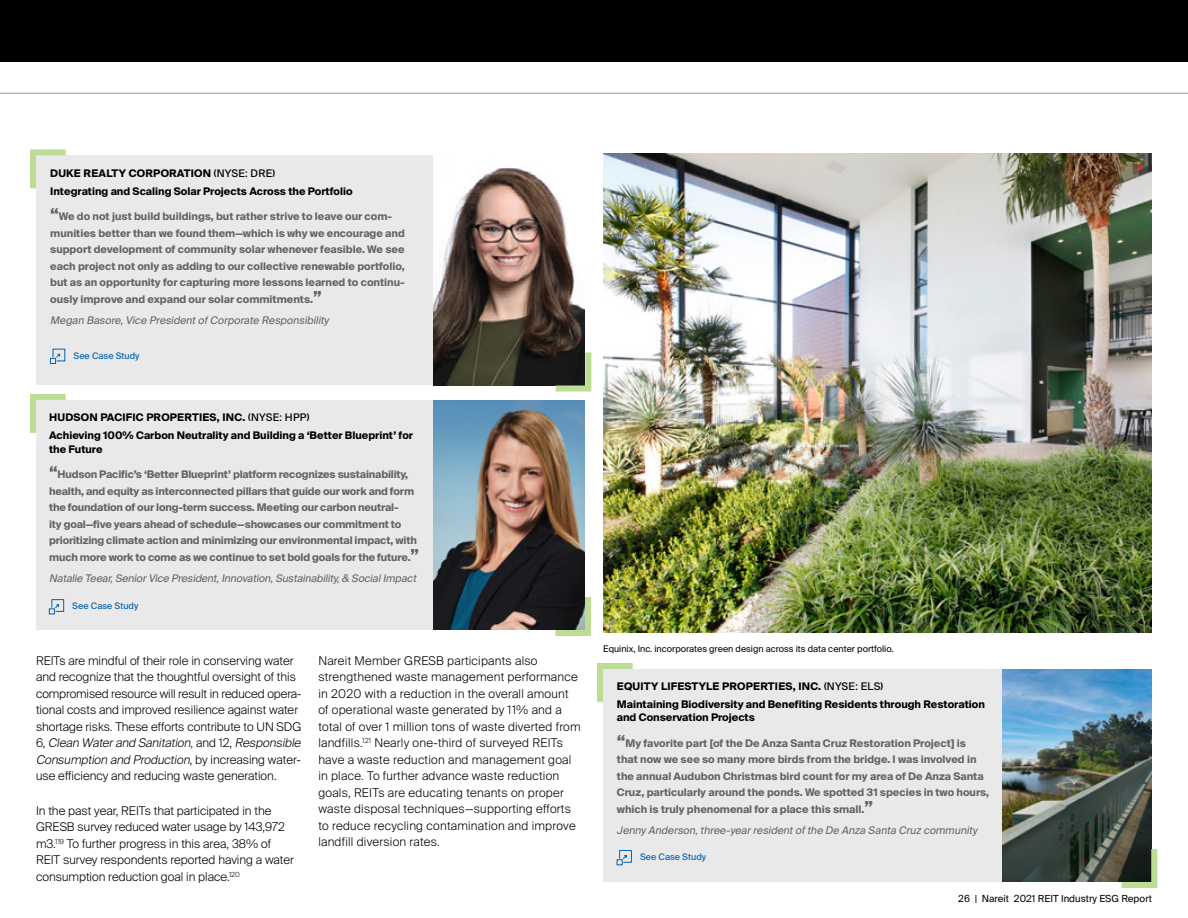
<style>
.page{position:relative;width:1188px;height:918px;background:#fff}
.page>*{position:absolute;margin:0;border:0;box-sizing:border-box;transform-origin:0 0}
.Text{font:300 12px/16.5px "Suisse Intl";letter-spacing:.015em;color:#000}
.CS_Teaser_Quote{font:700 10.5px/16.5px "Suisse Intl";color:#636466}
.CS_Teaser_Title{font:700 10.5px/13.5px "Suisse Intl";color:#000}
.CS_Teaser_Quote_Auth{font:italic 10.5px "Suisse Intl";color:#636466}
.CS_Teaser_Corp_Name{font:700 10.5px "Suisse Intl";letter-spacing:.02em;color:#000}
.t1{font:9.75px "Suisse Intl";color:#000}
.Photo_Caption_Member{font:9px "Suisse Intl";color:#000}
.t2{font:9px "Suisse Intl";color:#0562af}
.s1{font-weight:400}
.s2{font-size:16.5px}
.s3{font-style:italic}
</style>
<div class="page">
<div style="left:0;top:0;width:1188px;height:62px;background:#000"></div>
<img style="left:603px;top:153px;width:549px;height:479px">
<div style="left:36px;top:155px;width:548px;height:230px;background:#eae9e9"></div>
<svg style="left:30px;top:149px;width:36px;height:40px"></svg>
<img style="left:434px;top:159px;width:151px;height:227px">
<svg style="left:550px;top:346px;width:42px;height:46px;background:#4c5242"></svg>
<div style="left:36px;top:400px;width:547px;height:230px;background:#eae9e9"></div>
<svg style="left:30px;top:393px;width:36px;height:40px"></svg>
<img style="left:434px;top:400px;width:151px;height:230px">
<svg style="left:549px;top:591px;width:42px;height:45px;background:#495144"></svg>
<div style="left:603px;top:669px;width:547px;height:212px;background:#eae9e9"></div>
<svg style="left:597px;top:663px;width:36px;height:39px"></svg>
<img style="left:1003px;top:669px;width:148px;height:213px">
<svg style="left:1116px;top:843px;width:42px;height:45px;background:#545d48"></svg>
<hr style="left:0;top:93px;width:1188px;height:1px;background:#989897">
<svg style="left:50px;top:349px;width:15px;height:15px"></svg>
<svg style="left:49px;top:599px;width:15px;height:15px"></svg>
<svg style="left:617px;top:850px;width:15px;height:15px"></svg>
<p class="CS_Teaser_Corp_Name" style="left:50px;top:167px;width:226px">DUKE REALTY CORPORATION <span class="s1">(NYSE: DRE)</span></p>
<p class="CS_Teaser_Title" style="left:50px;top:184px;width:304px">Integrating and Scaling Solar Projects Across the Portfolio</p>
<p class="CS_Teaser_Quote" style="left:50px;top:208px;width:356px"><span class="s2">“</span>We do not just build buildings, but rather strive to leave our com&shy;munities better than we found them—which is why we encourage and support development of community solar whenever feasible. We see each project not only as adding to our collective renewable portfolio, but as an opportunity for capturing more lessons learned to continu&shy;ously improve and expand our solar commitments.<span class="s2">”</span></p>
<p class="CS_Teaser_Quote_Auth" style="left:50px;top:314px;width:282px">Megan Basore,Vice PresidentofCorporate Responsibility</p>
<p class="t2" style="left:73px;top:351px;width:68px">See Case Study</p>
<p class="CS_Teaser_Corp_Name" style="left:49px;top:411px;width:262px">HUDSON PACIFIC PROPERTIES, INC. <span class="s1">(NYSE: HPP)</span></p>
<p class="CS_Teaser_Title" style="left:49px;top:429px;width:366px">Achieving 100% Carbon Neutrality and Building a ‘Better Blueprint’ for the Future</p>
<p class="CS_Teaser_Quote" style="left:49px;top:466px;width:372px"><span class="s2">“</span>Hudson Pacific’s ‘Better Blueprint’ platform recognizes sustainability, health, and equity as interconnected pillars that guide our work and form the foundation of our long-term success. Meeting our carbon neutral-<br>ity goal—five years ahead of schedule—showcases our commitment to prioritizing climate action and minimizing our environmental impact, with much more work to come as we continue to set bold goals for the future.<span class="s2">”</span></p>
<p class="CS_Teaser_Quote_Auth" style="left:49px;top:572px;width:371px">Natalie Teear,SeniorVice President,Innovation,Sustainability,&amp; SocialImpact</p>
<p class="t2" style="left:72px;top:601px;width:68px">See Case Study</p>
<p class="Text" style="left:36px;top:652px;width:269px">REITs are mindful of their role in conserving water and recognize that the thoughtful oversight of this compromised resource will result in reduced opera&shy;tional costs and improved resilience against water shortage risks. These efforts contribute to UN SDG 6 , <span class="s3">Clean Waterand Sanitation,</span>a n d 1 2 , <span class="s3">Responsible Consumption and Production,</span>by i n c re a s i n g wa t e r&shy;use efficiency and reducing waste generation.</p>
<p class="Text" style="left:36px;top:802px;width:260px">In the past year, REITs that participated in the GRESB survey reduced water usage by 143,972 m3.<sup>119</sup> To further progress in this area, 38% of REIT survey respondents reported having a water consumption reduction goal in place.<sup>120</sup></p>
<p class="Text" style="left:318px;top:652px;width:264px">Nareit Member GRESB participants also strengthened waste management performance in 2020 with a reduction in the overall amount of operational waste generated by 11% and a total of over 1 million tons of waste diverted from landfills.<sup>121</sup> Nearly one-third of surveyed REITs have a waste reduction and management goal in place. To further advance waste reduction goals, REITs are educating tenants on proper waste disposal techniques—supporting efforts to reduce recycling contamination and improve landfill diversion rates.</p>
<p class="Photo_Caption_Member" style="left:603px;top:644px;width:292px">Equinix, Inc. incorporates green design across its data center portfolio.</p>
<p class="CS_Teaser_Corp_Name" style="left:617px;top:680px;width:268px">EQUITY LIFESTYLE PROPERTIES, INC. <span class="s1">(NYSE: ELS)</span></p>
<p class="CS_Teaser_Title" style="left:617px;top:697px;width:370px">Maintaining Biodiversity and Benefiting Residents through Restoration and Conservation Projects</p>
<p class="CS_Teaser_Quote" style="left:617px;top:735px;width:374px"><span class="s2">“</span>My favorite part [of the De Anza Santa Cruz Restoration Project] is that now we see so many more birds from the bridge. I was involved in the annual Audubon Christmas bird count for my area of De Anza Santa Cruz, particularly around the ponds. We spotted 31 species in two hours, which is truly phenomenal for a place this small.<span class="s2">”</span></p>
<p class="CS_Teaser_Quote_Auth" style="left:617px;top:824px;width:364px">Jenny Anderson,three-yearresidentofthe De Anza Santa Cruz community</p>
<p class="t2" style="left:640px;top:852px;width:68px">See Case Study</p>
<p class="t1" style="left:958px;top:892px;width:195px">26 | Nareit 2021 REIT Industry ESG Report</p>
</div>
